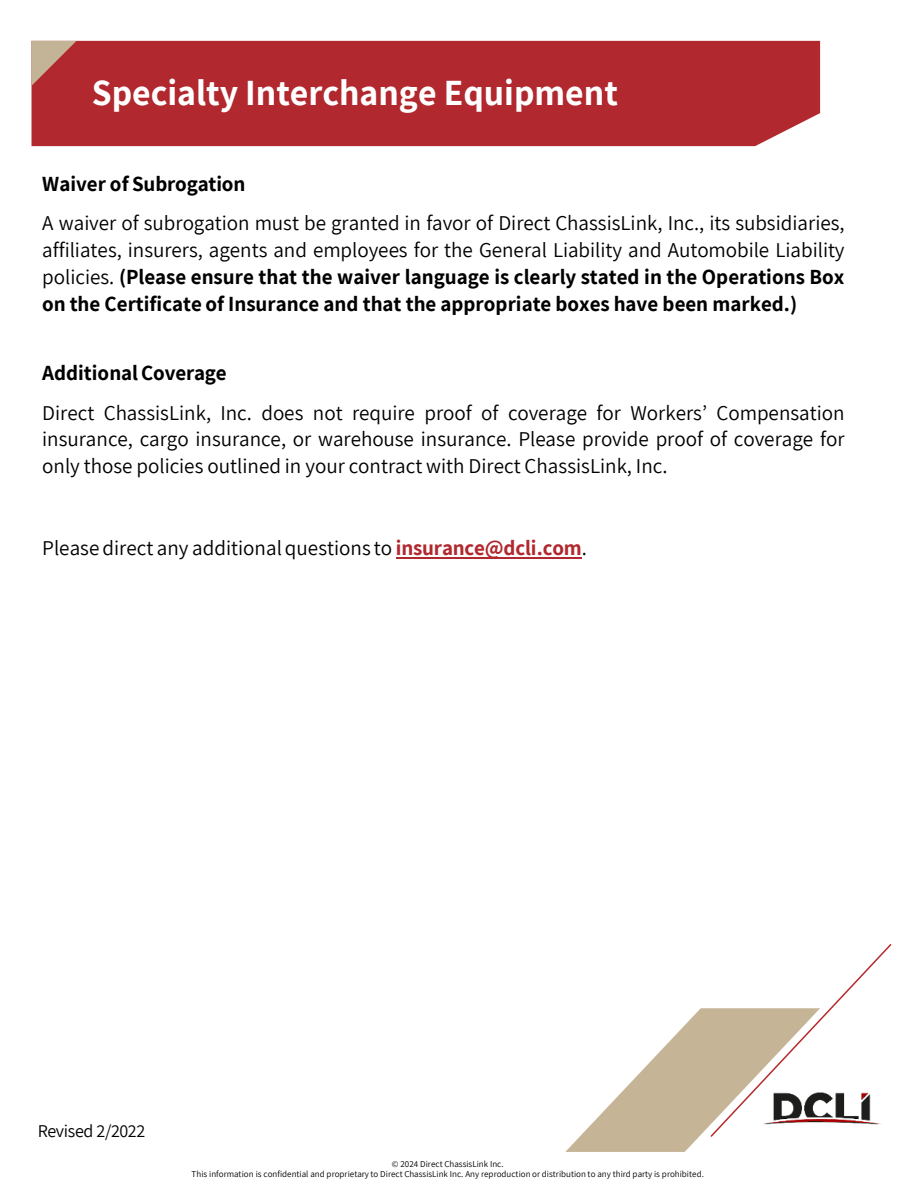
<style>
.page{position:relative;width:918px;height:1188px;background:#fff}
.page>*{position:absolute;margin:0;border:0;box-sizing:border-box;transform-origin:0 0}
.t1{font:700 36px "Assistant";color:#fff}
.t2{font:21px/27px "Assistant";color:#000;text-align:justify}
.t3{font:700 21px "Assistant";letter-spacing:-.005em;color:#000}
.t4{font:18px "Assistant";letter-spacing:-.02em;color:#000}
.t5{font:9px/10.8px "Assistant";color:#000;text-align:center}
.s1{font-weight:700}
.s2{font-weight:700;color:#b1282e}
</style>
<div class="page">
<svg style="left:565px;top:944px;width:327px;height:208px"></svg>
<div style="left:32px;top:41px;width:788px;height:105px;background:#b1282e"></div>
<svg style="left:32px;top:41px;width:44px;height:45px;background:#b96d62"></svg>
<img style="left:749px;top:1076px;width:142px;height:76px">
<hr style="left:396px;top:557px;width:186px;height:2px;background:#b1282e">
<h1 class="t1" style="left:92px;top:79px;width:527px">Specialty Interchange Equipment</h1>
<p class="t3" style="left:42px;top:175px;width:205px">Waiver of Subrogation</p>
<p class="t2" style="left:42px;top:211px;width:804px">A waiver of subrogation must be granted in favor of Direct ChassisLink, Inc., its subsidiaries, affiliates, insurers, agents and employees for the General Liability and Automobile Liability policies. <span class="s1">(Please ensure that the waiver language is clearly stated in the Operations Box on the Certificate of Insurance and that the appropriate boxes have been marked.)</span></p>
<p class="t3" style="left:42px;top:365px;width:186px">Additional Coverage</p>
<p class="t2" style="left:42px;top:401px;width:804px">Direct ChassisLink, Inc. does not require proof of coverage for Workers’ Compensation insurance, cargo insurance, or warehouse insurance. Please provide proof of coverage for only those policies outlined in your contract with Direct ChassisLink, Inc.</p>
<p class="t2" style="left:42px;top:536px;width:546px">Please direct any additional questions to <span class="s2">insurance@dcli.com</span>.</p>
<p class="t4" style="left:38px;top:1124px;width:109px">Revised 2/2022</p>
<p class="t5" style="left:192px;top:1159px;width:514px">© 2024 Direct ChassisLink Inc.<br>This information is confidential and proprietary to Direct ChassisLink Inc. Any reproduction or distribution to any third party is prohibited.</p>
</div>
